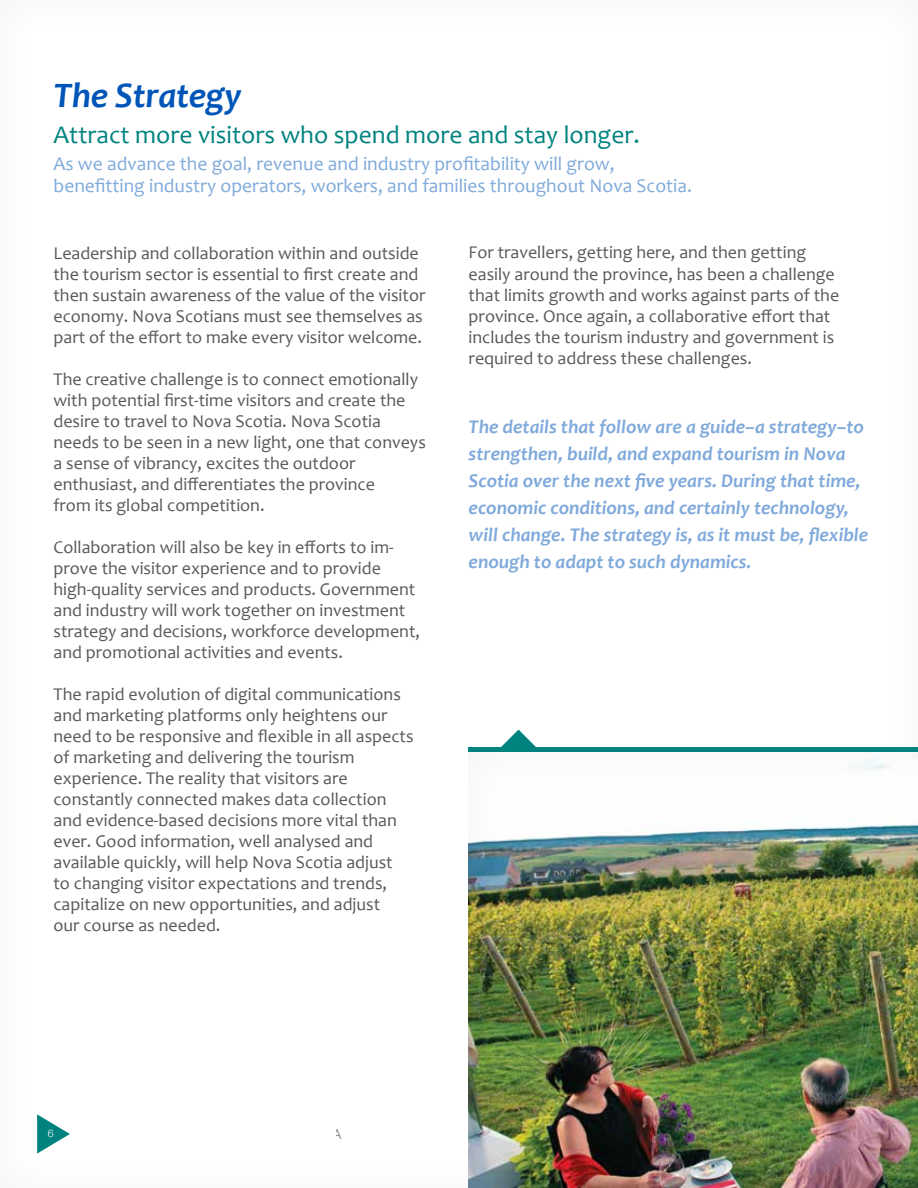
<style>
.page{position:relative;width:918px;height:1188px;background:#fff}
.page>*{position:absolute;margin:0;border:0;box-sizing:border-box;transform-origin:0 0}
.t1{font:italic 700 36px "Candara";letter-spacing:-.01em;color:#0055b8}
.t2{font:25.5px "Candara";color:#00837e}
.t3{font:italic 700 19.5px/27px "Candara";color:#80aadb}
.t4{font:19.5px/22.5px "Candara";color:#80aadb}
.t5{font:18px/21px "Candara";color:#58595b}
.t6{font:300 10.5px "Helvetica Neue";color:#fff}
</style>
<div class="page">
<svg style="left:501px;top:730px;width:35px;height:21px"></svg>
<div style="left:462px;top:751px;width:456px;height:437px;background:#000;opacity:.05"></div>
<h1 class="t1" style="left:54px;top:73px;width:189px">The Strategy</h1>
<h2 class="t2" style="left:54px;top:118px;width:588px">Attract more visitors who spend more and stay longer.</h2>
<p class="t4" style="left:54px;top:152px;width:640px">As we advance the goal, revenue and industry profitability will grow, benefitting industry operators, workers, and families throughout Nova Scotia.</p>
<p class="t5" style="left:54px;top:242px;width:373px">Leadership and collaboration within and outside the tourism sector is essential to first create and then sustain awareness of the value of the visitor economy. Nova Scotians must see themselves as part of the effort to make every visitor welcome.</p>
<p class="t5" style="left:54px;top:368px;width:374px">The creative challenge is to connect emotionally with potential first-time visitors and create the desire to travel to Nova Scotia. Nova Scotia needs to be seen in a new light, one that conveys a sense of vibrancy, excites the outdoor enthusiast, and differentiates the province<br>from its global competition.</p>
<p class="t5" style="left:54px;top:536px;width:368px">Collaboration will also be key in efforts to im&shy;prove the visitor experience and to provide high-quality services and products. Government and industry will work together on investment strategy and decisions, workforce development, and promotional activities and events.</p>
<p class="t5" style="left:54px;top:683px;width:362px">The rapid evolution of digital communications and marketing platforms only heightens our need to be responsive and flexible in all aspects of marketing and delivering the tourism experience. The reality that visitors are constantly connected makes data collection and evidence-based decisions more vital than ever. Good information, well analysed and available quickly, will help Nova Scotia adjust to changing visitor expectations and trends, capitalize on new opportunities, and adjust<br>our course as needed.</p>
<p class="t5" style="left:469px;top:242px;width:372px">For travellers, getting here, and then getting easily around the province, has been a challenge that limits growth and works against parts of the province. Once again, a collaborative effort that includes the tourism industry and government is required to address these challenges.</p>
<p class="t3" style="left:469px;top:413px;width:401px">The details that follow are a guide–a strategy–to strengthen, build, and expand tourism in Nova Scotia over the next five years. During that time, economic conditions, and certainly technology, will change. The strategy is, as it must be, flexible enough to adapt to such dynamics.</p>
<p class="t6" style="left:48px;top:1125px;width:7px">6</p>
</div>
